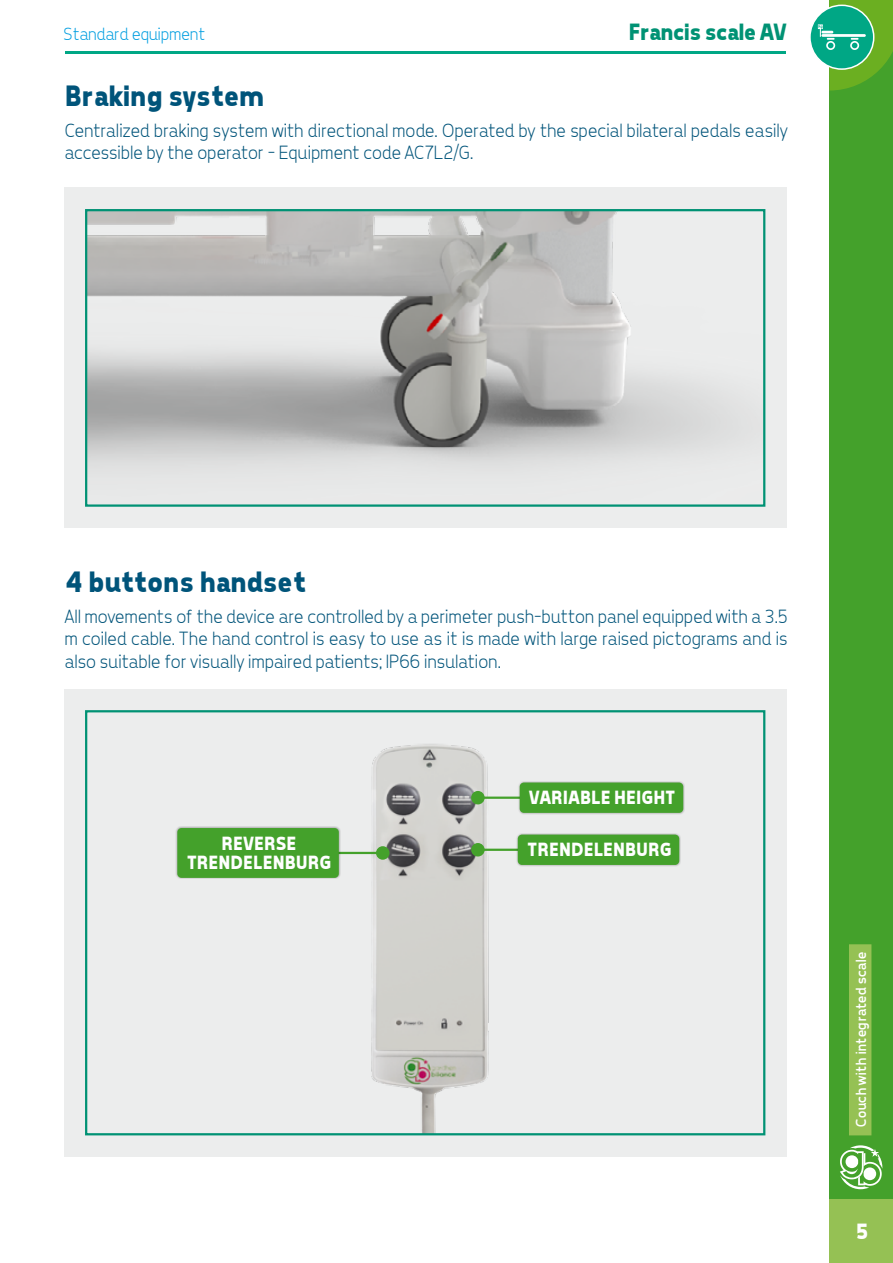
<style>
.page{position:relative;width:893px;height:1263px;background:#fff}
.page>*{position:absolute;margin:0;border:0;box-sizing:border-box;transform-origin:0 0}
.t1{font:700 30px "Tepeno Sans";color:#00547a}
.t2{font:700 24px "Tepeno Sans";letter-spacing:-.02em;color:#009274}
.t3{font:700 22.5px "Tepeno Sans";color:#fff}
.t4{font:300 19.5px/22.5px "Tepeno Sans";color:#00547a}
.t5{font:700 19.5px/19.5px "Tepeno Sans";letter-spacing:.02em;color:#fff;text-align:center}
.t6{font:300 18px "Tepeno Sans";color:#009ee0}
.t7{font:15px "Tepeno Sans";letter-spacing:.01em;color:#fff}
</style>
<div class="page">
<hr style="left:65px;top:51px;width:720px;height:2px;background:#00a785">
<div style="left:829px;top:0;width:64px;height:1263px;background:#44a12b"></div>
<div style="left:829px;top:1199px;width:64px;height:64px;background:#95c154"></div>
<svg style="left:840px;top:1145px;width:42px;height:44px"></svg>
<div style="left:849px;top:944px;width:22px;height:191px;background:#95c154"></div>
<svg style="left:810px;top:5px;width:64px;height:64px"></svg>
<svg style="left:818px;top:0;width:75px;height:91px"></svg>
<div style="left:64px;top:689px;width:723px;height:468px;background:#eceded"></div>
<div style="left:64px;top:188px;width:723px;height:340px;background:#eceded"></div>
<img style="left:88px;top:212px;width:668px;height:260px">
<div style="left:85px;top:209px;width:680px;height:298px;border:2px solid #009274"></div>
<img style="left:341px;top:744px;width:175px;height:388px">
<div style="left:85px;top:710px;width:680px;height:425px;border:2px solid #009274"></div>
<hr style="left:478px;top:796px;width:167px;height:3px;background:#44a12b">
<div style="left:471px;top:791px;width:14px;height:13px;background:#44a12b;border-radius:50%"></div>
<hr style="left:478px;top:849px;width:167px;height:2px;background:#44a12b">
<div style="left:471px;top:843px;width:14px;height:13px;background:#44a12b;border-radius:50%"></div>
<hr style="left:262px;top:852px;width:121px;height:2px;background:#44a12b">
<div style="left:376px;top:846px;width:13px;height:14px;background:#44a12b;border-radius:50%"></div>
<div style="left:518px;top:781px;width:167px;height:34px;background:#000;opacity:.3"></div>
<div style="left:520px;top:782px;width:163px;height:31px;background:#44a12b;border-radius:4px"></div>
<div style="left:516px;top:833px;width:165px;height:34px;background:#000;opacity:.3"></div>
<div style="left:518px;top:834px;width:161px;height:31px;background:#44a12b;border-radius:4px"></div>
<div style="left:175px;top:826px;width:166px;height:53px;background:#000;opacity:.3"></div>
<div style="left:177px;top:828px;width:162px;height:50px;background:#44a12b;border-radius:4px"></div>
<p class="t6" style="left:63px;top:23px;width:144px">Standard equipment</p>
<p class="t2" style="left:628px;top:18px;width:159px">Francis scale AV</p>
<h1 class="t1" style="left:64px;top:78px;width:201px">Braking system</h1>
<p class="t4" style="left:64px;top:118px;width:724px">Centralized braking system with directional mode. Operated by the special bilateral pedals easily accessible by the operator - Equipment code AC7L2/G.</p>
<h1 class="t1" style="left:64px;top:564px;width:242px">4 buttons handset</h1>
<p class="t4" style="left:64px;top:604px;width:724px;text-align:justify">All movements of the device are controlled by a perimeter push-button panel equipped with a 3.5 m coiled cable. The hand control is easy to use as it is made with large raised pictograms and is also suitable for visually impaired patients; IP66 insulation.</p>
<p class="t5" style="left:186px;top:833px;width:146px">REVERSE<br>TRENDELENBURG</p>
<p class="t5" style="left:528px;top:787px;width:148px">VARIABLE HEIGHT</p>
<p class="t5" style="left:526px;top:839px;width:146px">TRENDELENBURG</p>
<p class="t7" style="left:852px;top:1128px;width:178px;rotate:-90deg">Couch with integrated scale</p>
<p class="t3" style="left:855px;top:1218px;width:14px">5</p>
</div>
